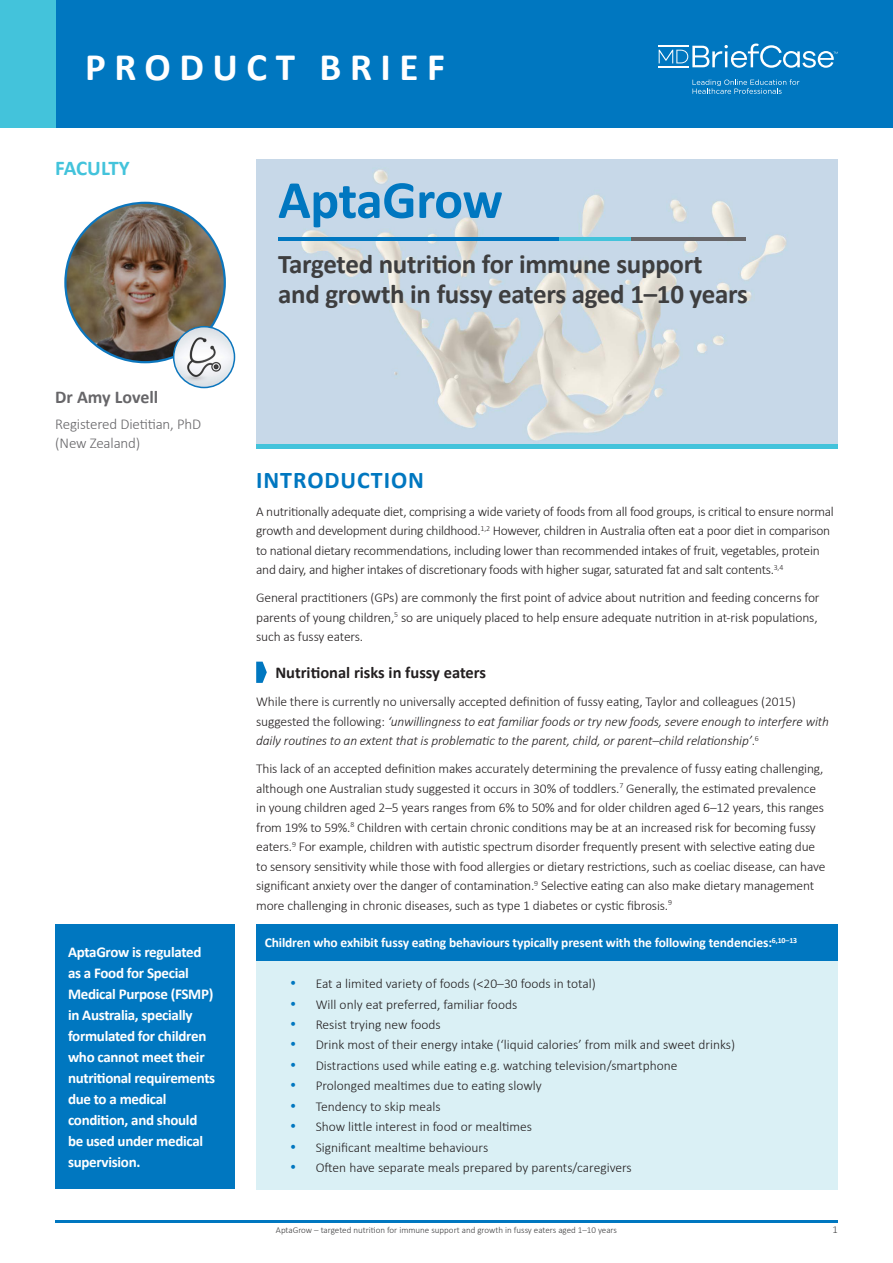
<style>
.page{position:relative;width:893px;height:1263px;background:#fff}
.page>*{position:absolute;margin:0;border:0;box-sizing:border-box;transform-origin:0 0}
.Headline_1_-_Grey{font:700 54px "Calibri";letter-spacing:-.01em;color:#0077c0}
.t1{font:700 39px "Calibri";letter-spacing:.22em;color:#fff}
.Headline_1_-_Grey-2{font:700 27px/30px "Calibri";letter-spacing:-.01em;color:#3e3e3f}
.Headline_2_-_Blue{font:700 24px "Calibri";letter-spacing:.04em;color:#0077c0}
.t2{font:700 21px "Calibri";letter-spacing:-.005em;color:#43c3db}
.t3{font:700 18px "Calibri";color:#676669}
.Headline_3_-_BLACK_S{font:700 16.5px "Calibri";color:#231f20}
.Copy{font:700 15px/21px "Calibri";letter-spacing:-.02em;color:#fff}
.t4{font:300 15px/19.5px "Calibri";letter-spacing:-.01em;color:#676669}
.Copy-2{font:300 13.5px/19.5px "Calibri";letter-spacing:-.01em;color:#231f20}
.Copy-3{font:italic 300 13.5px/19.5px "Calibri";letter-spacing:-.01em;color:#231f20}
.Table_HEADER{font:700 13.5px "Calibri";letter-spacing:-.01em;color:#fff}
.t5{font:300 10.5px "Calibri";color:#3e3e3f}
.t6{font:300 9px "Calibri";color:#3e3e3f}
.s1{font-style:normal}
.s2{color:#0077c0}
</style>
<div class="page">
<hr style="left:55px;top:1220px;width:783px;height:2px;background:#0077c0">
<div style="left:256px;top:924px;width:582px;height:37px;background:#0077c0"></div>
<div style="left:256px;top:961px;width:582px;height:228px;background:#daf0f5"></div>
<svg style="left:256px;top:662px;width:11px;height:21px"></svg>
<img style="left:65px;top:203px;width:160px;height:159px;border-radius:80px">
<img style="left:174px;top:327px;width:60px;height:60px;border-radius:30px">
<div style="left:173px;top:326px;width:62px;height:62px;border:2px solid #0c76bd;border-radius:50%"></div>
<img style="left:256px;top:159px;width:582px;height:285px">
<hr style="left:256px;top:444px;width:582px;height:4px;background:#43c3db">
<div style="left:55px;top:0;width:838px;height:128px;background:#0077c0"></div>
<div style="left:0;top:0;width:55px;height:128px;background:#43c3db"></div>
<hr style="left:658px;top:66px;width:30px;height:1px;background:#fff">
<hr style="left:658px;top:46px;width:30px;height:1px;background:#fff">
<svg style="left:659px;top:44px;width:179px;height:24px"></svg>
<svg style="left:692px;top:79px;width:107px;height:15px"></svg>
<hr style="left:559px;top:237px;width:72px;height:4px;background:#43c3db">
<hr style="left:631px;top:237px;width:115px;height:4px;background:#676669">
<hr style="left:278px;top:237px;width:281px;height:4px;background:#0077c0">
<div style="left:55px;top:924px;width:180px;height:265px;background:#0077c0"></div>
<p class="t1" style="left:85px;top:42px;width:361px">PRODUCT BRIEF</p>
<p class="t2" style="left:55px;top:155px;width:76px">FACULTY</p>
<p class="t3" style="left:55px;top:385px;width:105px">Dr Amy Lovell</p>
<p class="t4" style="left:55px;top:414px;width:147px">Registered Dietitian, PhD (New Zealand)</p>
<p class="Copy" style="left:68px;top:942px;width:149px">AptaGrow is regulated as a Food for Special<br>Medical Purpose (FSMP) in Australia, specially formulated for children who cannot meet their nutritional requirements due to a medical condition, and should be used under medical supervision.</p>
<p class="Headline_1_-_Grey" style="left:278px;top:165px;width:226px">AptaGrow</p>
<p class="Headline_1_-_Grey-2" style="left:278px;top:249px;width:471px">Targeted nutrition for immune support and growth in fussy eaters aged 1–10 years</p>
<p class="Headline_2_-_Blue" style="left:256px;top:464px;width:169px">INTRODUCTION</p>
<p class="Copy-2" style="left:256px;top:501px;width:579px">A nutritionally adequate diet, comprising a wide variety of foods from all food groups, is critical to ensure normal growth and development during childhood.<sup>1,2</sup> However, children in Australia often eat a poor diet in comparison to national dietary recommendations, including lower than recommended intakes of fruit, vegetables, protein and dairy, and higher intakes of discretionary foods with higher sugar, saturated fat and salt contents.<sup>3,4</sup></p>
<p class="Copy-2" style="left:256px;top:588px;width:565px">General practitioners (GPs) are commonly the first point of advice about nutrition and feeding concerns for parents of young children,<sup>5</sup> so are uniquely placed to help ensure adequate nutrition in at-risk populations, such as fussy eaters.</p>
<p class="Headline_3_-_BLACK_S" style="left:275px;top:662px;width:212px">Nutritional risks in fussy eaters</p>
<p class="Copy-3" style="left:256px;top:692px;width:574px"><span class="s1">While there is currently no universally accepted definition of fussy eating, Taylor and colleagues (2015) suggested the following:</span> ‘unwillingness to eat familiar foods or try new foods, severe enough to interfere with daily routines to an extent that is problematic to the parent, child, or parent–child relationship’<span class="s1">.</span><sup>6</sup></p>
<p class="Copy-2" style="left:256px;top:759px;width:571px">This lack of an accepted definition makes accurately determining the prevalence of fussy eating challenging, although one Australian study suggested it occurs in 30% of toddlers.<sup>7</sup> Generally, the estimated prevalence in young children aged 2–5 years ranges from 6% to 50% and for older children aged 6–12 years, this ranges from 19% to 59%.<sup>8</sup> Children with certain chronic conditions may be at an increased risk for becoming fussy eaters.<sup>9</sup> For example, children with autistic spectrum disorder frequently present with selective eating due to sensory sensitivity while those with food allergies or dietary restrictions, such as coeliac disease, can have significant anxiety over the danger of contamination.<sup>9</sup> Selective eating can also make dietary management more challenging in chronic diseases, such as type 1 diabetes or cystic fibrosis.<sup>9</sup></p>
<p class="Table_HEADER" style="left:265px;top:934px;width:534px">Children who exhibit fussy eating behaviours typically present with the following tendencies:<sup>6,10–13</sup></p>
<p class="Copy-2" style="left:290px;top:974px;width:307px"><span class="s2">•</span> Eat a limited variety of foods (&lt;20–30 foods in total)</p>
<p class="Copy-2" style="left:290px;top:994px;width:229px"><span class="s2">•</span> Will only eat preferred, familiar foods</p>
<p class="Copy-2" style="left:290px;top:1014px;width:152px"><span class="s2">•</span> Resist trying new foods</p>
<p class="Copy-2" style="left:290px;top:1035px;width:446px"><span class="s2">•</span> Drink most of their energy intake (‘liquid calories’ from milk and sweet drinks)</p>
<p class="Copy-2" style="left:290px;top:1055px;width:389px"><span class="s2">•</span> Distractions used while eating e.g. watching television/smartphone</p>
<p class="Copy-2" style="left:290px;top:1076px;width:253px"><span class="s2">•</span> Prolonged mealtimes due to eating slowly</p>
<p class="Copy-2" style="left:290px;top:1096px;width:152px"><span class="s2">•</span> Tendency to skip meals</p>
<p class="Copy-2" style="left:290px;top:1117px;width:243px"><span class="s2">•</span> Show little interest in food or mealtimes</p>
<p class="Copy-2" style="left:290px;top:1137px;width:200px"><span class="s2">•</span> Significant mealtime behaviours</p>
<p class="Copy-2" style="left:290px;top:1158px;width:343px"><span class="s2">•</span> Often have separate meals prepared by parents/caregivers</p>
<p class="t6" style="left:276px;top:1225px;width:343px">AptaGrow – targeted nutrition for immune support and growth in fussy eaters aged 1–10 years</p>
<p class="t5" style="left:832px;top:1223px;width:7px">1</p>
</div>
